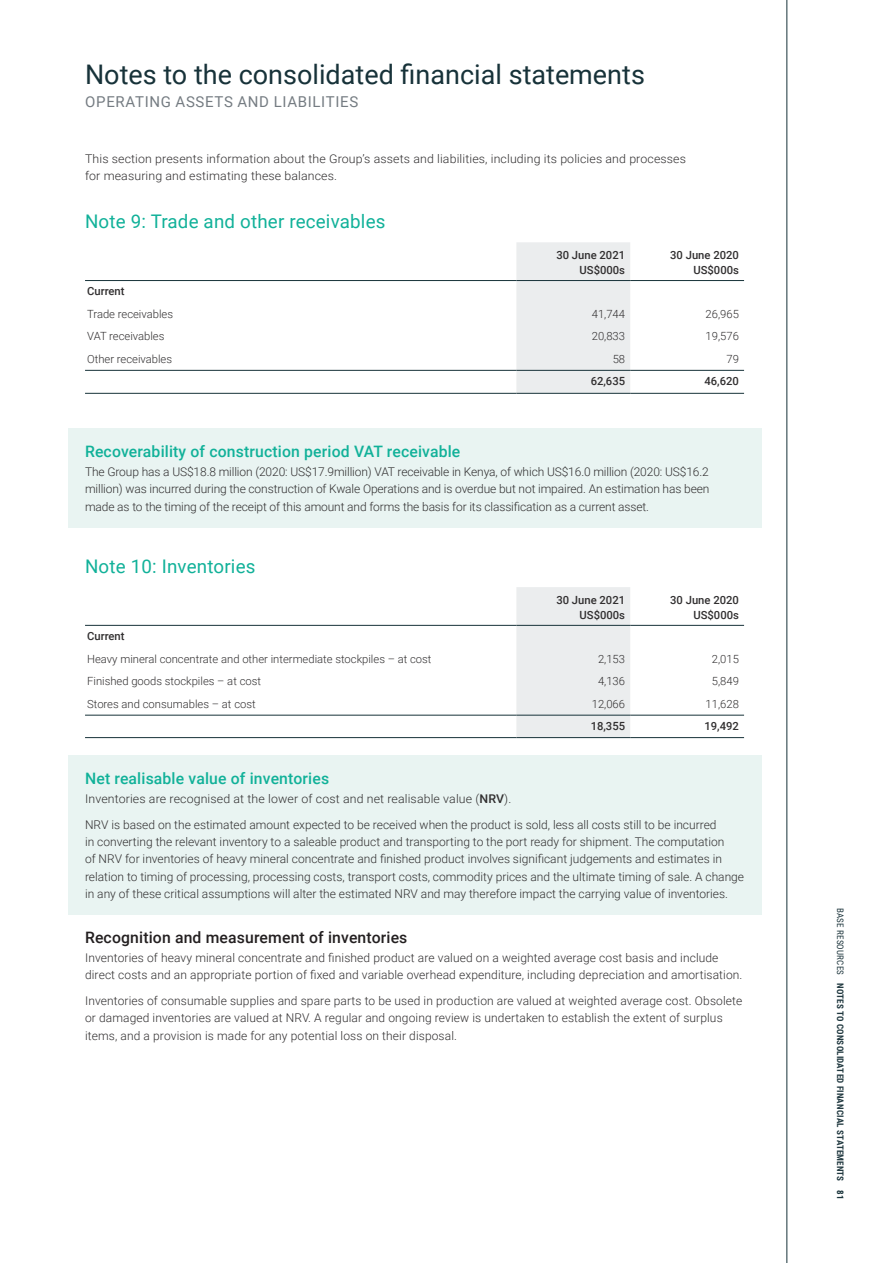
<style>
.page{position:relative;width:893px;height:1263px;background:#fff}
.page>*{position:absolute;margin:0;border:0;box-sizing:border-box;transform-origin:0 0}
.Financials_-_Page_He{font:27px "Roboto";color:#173239}
.Financials_-_Sub_-_N{font:18.75px "Roboto";letter-spacing:.01em;color:#11b199}
.Financials_-_Sub_1{font:500 15.75px "Roboto";letter-spacing:.01em;color:#11b199}
.Financials_-_Sub_1-2{font:500 15.75px "Roboto";letter-spacing:.01em;color:#231f20}
.Financials_-_Page_Su{font:15px "Roboto";letter-spacing:.045em;color:#757c82}
.Body{font:300 12px/17.2px "Roboto";letter-spacing:.005em;color:#312f30}
.FS_-_Tables_-_Copy_L{font:300 11.25px "Roboto";color:#312f30}
.FS_-_Tables_-_Header{font:500 11.25px/15px "Roboto";color:#312f30;text-align:right}
.FS_-_Tables_-_Copy_R{font:300 11.25px "Roboto";color:#312f30}
.FS_-_Tables_-_Copy_R-2{font:500 11.25px "Roboto";color:#312f30}
.FS_-_Tables_-_Copy_L-2{font:500 11.25px "Roboto";color:#312f30}
.t1{font:700 9px "Roboto Condensed";letter-spacing:.02em;color:#20383f}
.s1{font-weight:500}
.s2{font-weight:400}
.s3{color:#173239}
</style>
<div class="page">
<hr style="left:787px;top:0;width:1px;height:1263px;background:#173239">
<div style="left:516px;top:242px;width:114px;height:151px;background:#ebedee"></div>
<hr style="left:85px;top:280px;width:431px;height:1px;background:#173239">
<hr style="left:630px;top:280px;width:114px;height:1px;background:#173239">
<hr style="left:85px;top:370px;width:431px;height:1px;background:#173239">
<hr style="left:630px;top:370px;width:114px;height:1px;background:#173239">
<hr style="left:516px;top:280px;width:114px;height:1px;background:#173239">
<hr style="left:516px;top:370px;width:114px;height:1px;background:#173239">
<hr style="left:85px;top:393px;width:431px;height:1px;background:#173239">
<hr style="left:516px;top:393px;width:114px;height:1px;background:#173239">
<hr style="left:630px;top:393px;width:114px;height:1px;background:#173239">
<div style="left:516px;top:587px;width:114px;height:150px;background:#ebedee"></div>
<hr style="left:630px;top:625px;width:114px;height:1px;background:#173239">
<hr style="left:85px;top:625px;width:431px;height:1px;background:#173239">
<hr style="left:630px;top:715px;width:114px;height:1px;background:#173239">
<hr style="left:85px;top:715px;width:431px;height:1px;background:#173239">
<hr style="left:516px;top:625px;width:114px;height:1px;background:#173239">
<hr style="left:516px;top:715px;width:114px;height:1px;background:#173239">
<hr style="left:85px;top:737px;width:431px;height:1px;background:#173239">
<hr style="left:516px;top:737px;width:114px;height:1px;background:#173239">
<hr style="left:630px;top:737px;width:114px;height:1px;background:#173239">
<div style="left:68px;top:428px;width:693px;height:100px;background:#e9f4f2"></div>
<div style="left:68px;top:755px;width:693px;height:160px;background:#e9f4f2"></div>
<p class="Financials_-_Page_He" style="left:85px;top:56px;width:561px">Notes to the consolidated financial statements</p>
<p class="Financials_-_Page_Su" style="left:85px;top:91px;width:275px">OPERATING ASSETS AND LIABILITIES</p>
<p class="Body" style="left:85px;top:149px;width:602px">This section presents information about the Group’s assets and liabilities, including its policies and processes for measuring and estimating these balances.</p>
<p class="Financials_-_Sub_-_N" style="left:85px;top:208px;width:302px">Note 9: Trade and other receivables</p>
<p class="FS_-_Tables_-_Header" style="left:556px;top:247px;width:70px">30 June 2021<br>US$000s</p>
<p class="FS_-_Tables_-_Header" style="left:670px;top:247px;width:70px">30 June 2020<br>US$000s</p>
<p class="FS_-_Tables_-_Copy_L-2" style="left:87px;top:283px;width:39px">Current</p>
<p class="FS_-_Tables_-_Copy_L" style="left:87px;top:306px;width:87px">Trade receivables</p>
<p class="FS_-_Tables_-_Copy_R" style="left:592px;top:306px;width:35px">41,744</p>
<p class="FS_-_Tables_-_Copy_R" style="left:706px;top:306px;width:35px">26,965</p>
<p class="FS_-_Tables_-_Copy_L" style="left:87px;top:328px;width:79px">VAT receivables</p>
<p class="FS_-_Tables_-_Copy_R" style="left:592px;top:328px;width:35px">20,833</p>
<p class="FS_-_Tables_-_Copy_R" style="left:706px;top:328px;width:35px">19,576</p>
<p class="FS_-_Tables_-_Copy_L" style="left:87px;top:351px;width:86px">Other receivables</p>
<p class="FS_-_Tables_-_Copy_R" style="left:613px;top:351px;width:14px">58</p>
<p class="FS_-_Tables_-_Copy_R" style="left:726px;top:351px;width:14px">79</p>
<p class="FS_-_Tables_-_Copy_R-2" style="left:591px;top:373px;width:36px">62,635</p>
<p class="FS_-_Tables_-_Copy_R-2" style="left:704px;top:373px;width:36px">46,620</p>
<p class="Financials_-_Sub_1" style="left:85px;top:440px;width:377px">Recoverability of construction period VAT receivable</p>
<p class="Body" style="left:85px;top:463px;width:626px;text-align:justify">The Group has a US$18.8 million (2020: US$17.9million) VAT receivable in Kenya, of which US$16.0 million (2020: US$16.2 million) was incurred during the construction of Kwale Operations and is overdue but not impaired. An estimation has been made as to the timing of the receipt of this amount and forms the basis for its classification as a current asset.</p>
<p class="Financials_-_Sub_-_N" style="left:85px;top:553px;width:172px">Note 10: Inventories</p>
<p class="FS_-_Tables_-_Header" style="left:556px;top:592px;width:70px">30 June 2021<br>US$000s</p>
<p class="FS_-_Tables_-_Header" style="left:670px;top:592px;width:70px">30 June 2020<br>US$000s</p>
<p class="FS_-_Tables_-_Copy_L-2" style="left:87px;top:628px;width:39px">Current</p>
<p class="FS_-_Tables_-_Copy_L" style="left:87px;top:651px;width:346px">Heavy mineral concentrate and other intermediate stockpiles – at cost</p>
<p class="FS_-_Tables_-_Copy_R" style="left:598px;top:651px;width:29px">2,153</p>
<p class="FS_-_Tables_-_Copy_R" style="left:712px;top:651px;width:29px">2,015</p>
<p class="FS_-_Tables_-_Copy_L" style="left:87px;top:673px;width:175px">Finished goods stockpiles – at cost</p>
<p class="FS_-_Tables_-_Copy_R" style="left:598px;top:673px;width:29px">4,136</p>
<p class="FS_-_Tables_-_Copy_R" style="left:712px;top:673px;width:29px">5,849</p>
<p class="FS_-_Tables_-_Copy_L" style="left:87px;top:696px;width:170px">Stores and consumables – at cost</p>
<p class="FS_-_Tables_-_Copy_R" style="left:592px;top:696px;width:35px">12,066</p>
<p class="FS_-_Tables_-_Copy_R" style="left:706px;top:696px;width:35px">11,628</p>
<p class="FS_-_Tables_-_Copy_R-2" style="left:591px;top:718px;width:36px">18,355</p>
<p class="FS_-_Tables_-_Copy_R-2" style="left:704px;top:718px;width:36px">19,492</p>
<p class="Financials_-_Sub_1" style="left:85px;top:767px;width:246px">Net realisable value of inventories</p>
<p class="Body" style="left:85px;top:790px;width:428px">Inventories are recognised at the lower of cost and net realisable value (<span class="s1">NRV</span>).</p>
<p class="Body" style="left:85px;top:815px;width:661px">NRV is based on the estimated amount expected to be received when the product is sold, less all costs still to be incurred<br>in converting the relevant inventory to a saleable product and transporting to the port ready for shipment. The computation<br>of NRV for inventories of heavy mineral concentrate and finished product involves significant judgements and estimates in relation to timing of processing, processing costs, transport costs, commodity prices and the ultimate timing of sale. A change in any of these critical assumptions will alter the estimated NRV and may therefore impact the carrying value of inventories.</p>
<p class="Financials_-_Sub_1-2" style="left:85px;top:926px;width:324px">Recognition and measurement of inventories</p>
<p class="Body" style="left:85px;top:949px;width:659px">Inventories of heavy mineral concentrate and finished product are valued on a weighted average cost basis and include direct costs and an appropriate portion of fixed and variable overhead expenditure, including depreciation and amortisation.</p>
<p class="Body" style="left:85px;top:992px;width:659px">Inventories of consumable supplies and spare parts to be used in production are valued at weighted average cost. Obsolete or damaged inventories are valued at NRV. A regular and ongoing review is undertaken to establish the extent of surplus items, and a provision is made for any potential loss on their disposal.</p>
<p class="t1" style="left:847px;top:908px;width:293px;rotate:90deg"><span class="s2">BASE RESOURCES</span> NOTES TO CONSOLIDATED FINANCIAL STATEMENTS <span class="s3">81</span></p>
</div>
